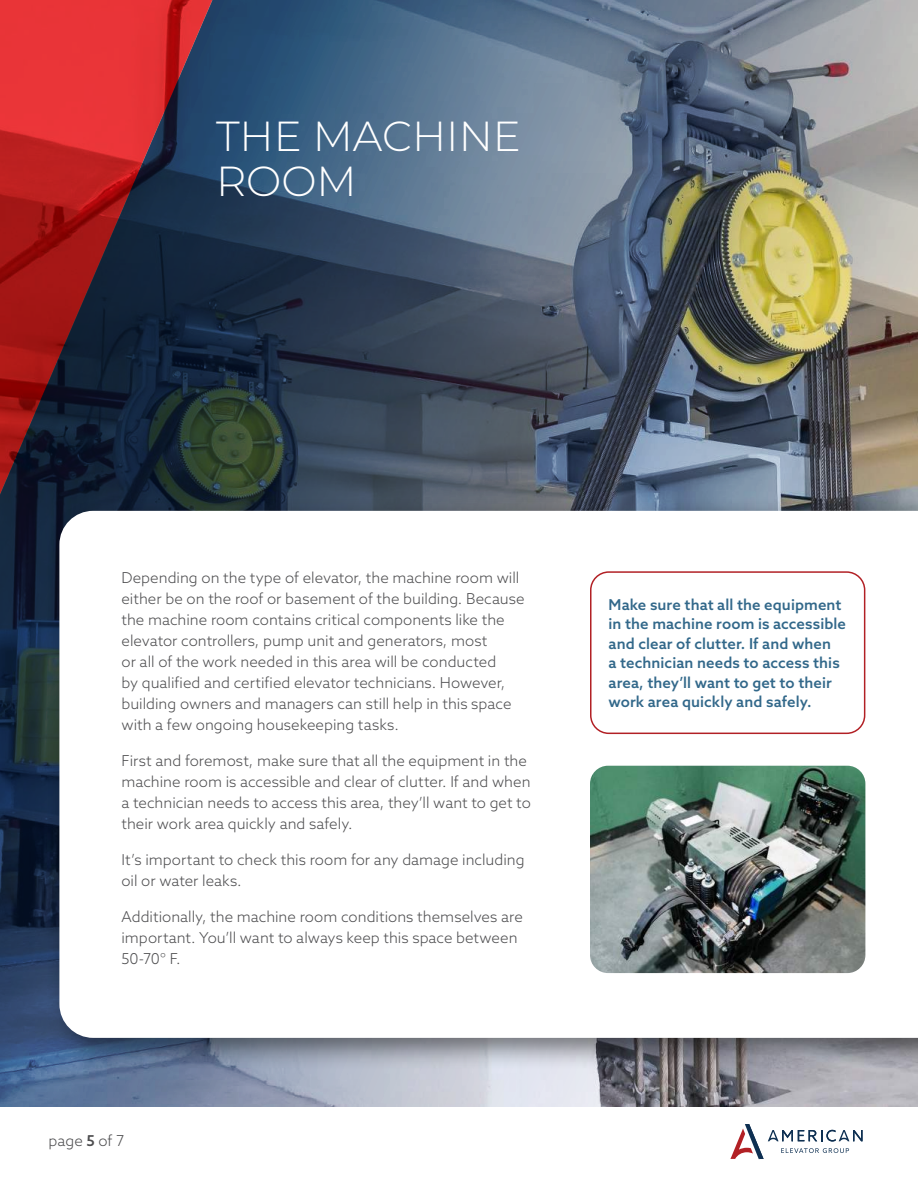
<style>
.page{position:relative;width:918px;height:1188px;background:#fff}
.page>*{position:absolute;margin:0;border:0;box-sizing:border-box;transform-origin:0 0}
.t1{font:300 42px/45px "Montserrat";color:#fff}
.t2{font:300 15px/21px "Azo Sans";color:#4d4d4f}
.t3{font:500 15px/19.5px "Azo Sans";letter-spacing:.005em;color:#32688a}
.s1{font-weight:500}
</style>
<div class="page">
<img style="left:0;top:0;width:918px;height:1107px">
<svg style="left:730px;top:1124px;width:133px;height:35px"></svg>
<div style="left:46px;top:497px;width:872px;height:573px;background:#000;opacity:.5"></div>
<svg style="left:59px;top:511px;width:859px;height:527px"></svg>
<div style="left:590px;top:571px;width:275px;height:163px;border:2px solid #b22025;border-radius:18px"></div>
<img style="left:590px;top:766px;width:275px;height:207px">
<h1 class="t1" style="left:216px;top:113px;width:306px">THE MACHINE<br>ROOM</h1>
<p class="t2" style="left:122px;top:567px;width:405px">Depending on the type of elevator, the machine room will either be on the roof or basement of the building. Because the machine room contains critical components like the elevator controllers, pump unit and generators, most<br>or all of the work needed in this area will be conducted<br>by qualified and certified elevator technicians. However, building owners and managers can still help in this space with a few ongoing housekeeping tasks.</p>
<p class="t2" style="left:122px;top:750px;width:411px">First and foremost, make sure that all the equipment in the machine room is accessible and clear of clutter. If and when a technician needs to access this area, they’ll want to get to their work area quickly and safely.</p>
<p class="t2" style="left:122px;top:849px;width:405px">It’s important to check this room for any damage including oil or water leaks.</p>
<p class="t2" style="left:122px;top:906px;width:403px">Additionally, the machine room conditions themselves are important. You’ll want to always keep this space between<br>50-70° F.</p>
<p class="t2" style="left:49px;top:1130px;width:77px">page <span class="s1">5</span> of 7</p>
<p class="t3" style="left:609px;top:595px;width:239px">Make sure that all the equipment in the machine room is accessible and clear of clutter. If and when<br>a technician needs to access this area, they’ll want to get to their work area quickly and safely.</p>
</div>
